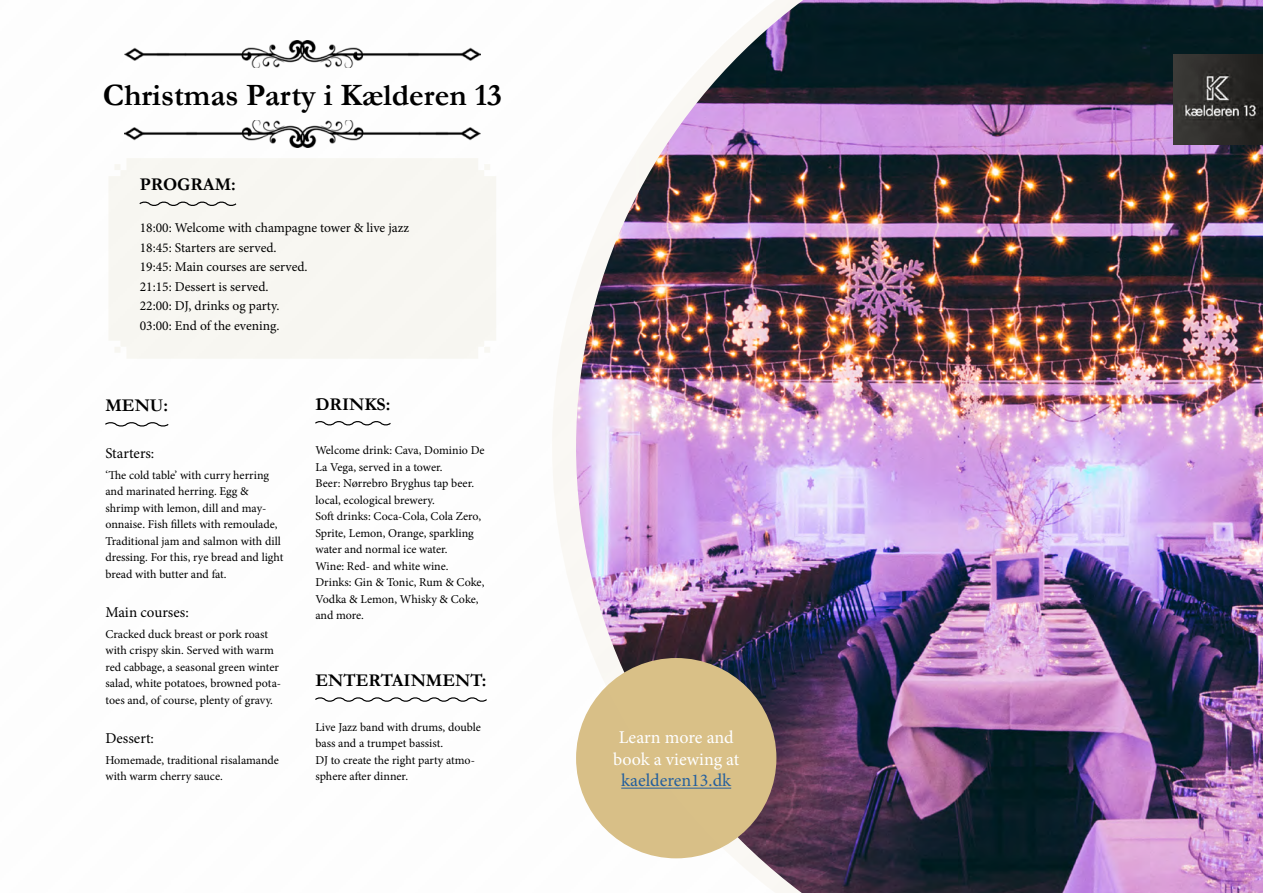
<style>
.page{position:relative;width:1263px;height:893px;background:#fff}
.page>*{position:absolute;margin:0;border:0;box-sizing:border-box;transform-origin:0 0}
.t1{font:700 31.35px "Garamond";color:#000}
.t2{font:700 18px "Garamond";color:#000}
.t3{font:18px/21.6px "Minion Pro";color:#fff;text-align:center}
.t4{font:18px "Minion Pro";color:#215e9e}
.t5{font:15px "Minion Pro";color:#000}
.t6{font:13.5px/19.5px "Minion Pro";color:#000}
.t7{font:12px/16.5px "Minion Pro";color:#000}
</style>
<div class="page">
<div style="left:109px;top:158px;width:387px;height:201px;background:#f7f6f1"></div>
<svg style="left:138px;top:200px;width:100px;height:8px"></svg>
<svg style="left:105px;top:422px;width:64px;height:5px"></svg>
<svg style="left:315px;top:421px;width:76px;height:5px"></svg>
<svg style="left:315px;top:697px;width:172px;height:5px"></svg>
<img style="left:124px;top:41px;width:356px;height:26px">
<img style="left:124px;top:121px;width:356px;height:26px">
<img style="left:552px;top:0;width:711px;height:893px">
<h1 class="t1" style="left:103px;top:74px;width:400px">Christmas Party i Kælderen 13</h1>
<h2 class="t2" style="left:140px;top:172px;width:98px">PROGRAM:</h2>
<p class="t6" style="left:140px;top:218px;width:271px">18:00: Welcome with champagne tower &amp; live jazz<br>18:45: Starters are served.<br>19:45: Main courses are served.<br>21:15: Dessert is served.<br>22:00: DJ, drinks og party.<br>03:00: End of the evening.</p>
<h2 class="t2" style="left:105px;top:393px;width:64px">MENU:</h2>
<h2 class="t2" style="left:315px;top:392px;width:76px">DRINKS:</h2>
<p class="t5" style="left:105px;top:443px;width:50px">Starters:</p>
<p class="t7" style="left:105px;top:467px;width:180px">‘The cold table’ with curry herring and marinated herring. Egg &amp; shrimp with lemon, dill and may&shy;onnaise. Fish fillets with remoulade, Traditional jam and salmon with dill dressing. For this, rye bread and light bread with butter and fat.</p>
<p class="t5" style="left:105px;top:602px;width:85px">Main courses:</p>
<p class="t7" style="left:105px;top:626px;width:177px">Cracked duck breast or pork roast with crispy skin. Served with warm red cabbage, a seasonal green winter salad, white potatoes, browned pota&shy;toes and, of course, plenty of gravy.</p>
<p class="t5" style="left:105px;top:728px;width:50px">Dessert:</p>
<p class="t7" style="left:105px;top:752px;width:175px">Homemade, traditional risalamande with warm cherry sauce.</p>
<p class="t7" style="left:315px;top:442px;width:171px">Welcome drink: Cava, Dominio De<br>La Vega, served in a tower.<br>Beer: Nørrebro Bryghus tap beer. local, ecological brewery.<br>Soft drinks: Coca-Cola, Cola Zero,<br>Sprite, Lemon, Orange, sparkling water and normal ice water.<br>Wine: Red- and white wine.<br>Drinks: Gin &amp; Tonic, Rum &amp; Coke,<br>Vodka &amp; Lemon, Whisky &amp; Coke, and more.</p>
<h2 class="t2" style="left:315px;top:668px;width:173px">ENTERTAINMENT:</h2>
<p class="t7" style="left:315px;top:719px;width:167px">Live Jazz band with drums, double bass and a trumpet bassist.<br>DJ to create the right party atmo&shy;sphere after dinner.</p>
<h2 class="t3" style="left:613px;top:727px;width:128px">Learn more and book a viewing at</h2>
<h2 class="t4" style="left:621px;top:768px;width:111px">kaelderen13.dk</h2>
</div>
